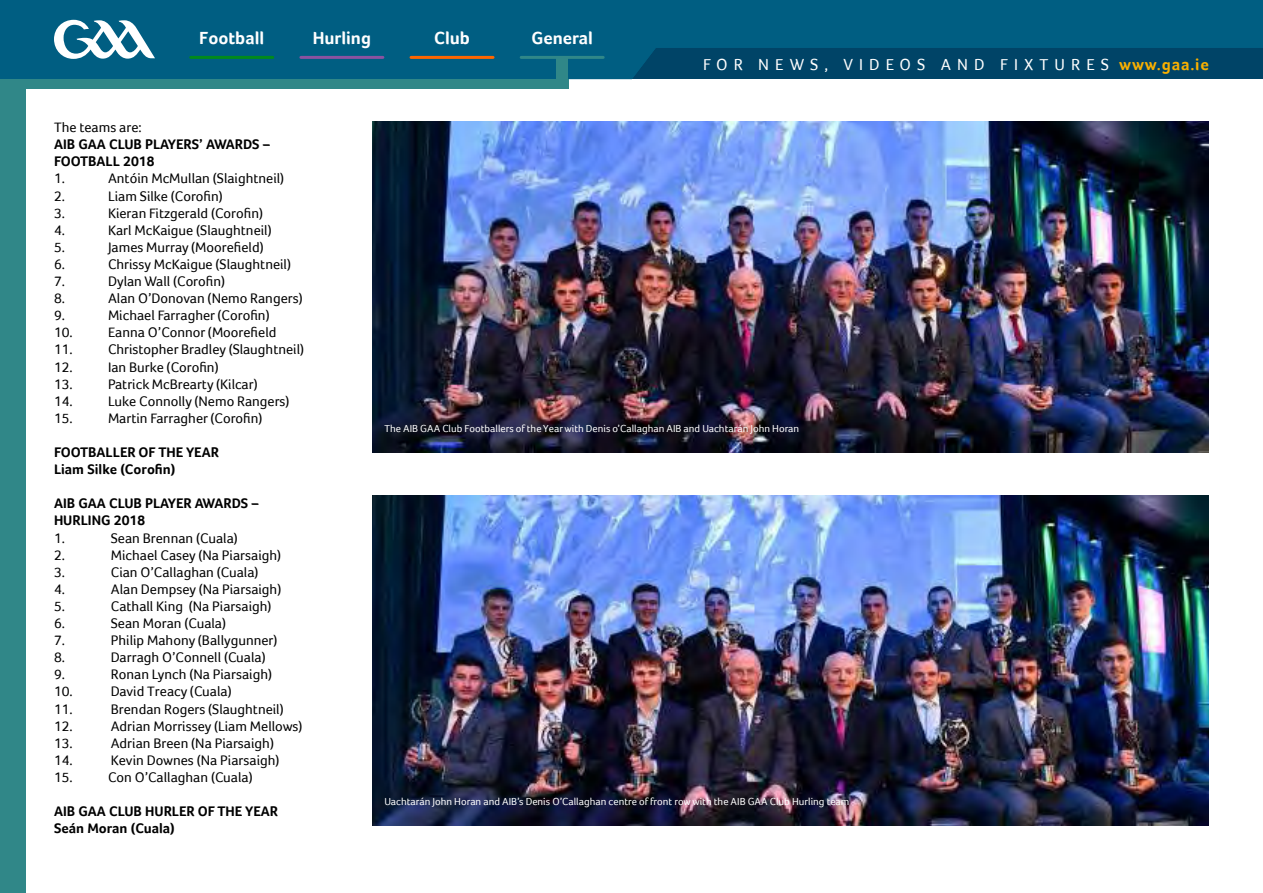
<style>
.page{position:relative;width:1263px;height:893px;background:#fff}
.page>*{position:absolute;margin:0;border:0;box-sizing:border-box;transform-origin:0 0}
.t1{font:700 18px "Foco";color:#fff}
.t2{font:16.5px "Foco";letter-spacing:.37em;color:#fff}
.t3{font:14.25px "Foco";color:#000}
.t4{font:700 14.25px/17.1px "Foco";color:#000}
.t5{font:10.5px "Foco";color:#fff}
.s1{font-weight:700;color:#f9b000}
</style>
<div class="page">
<svg style="left:0;top:0;width:1263px;height:79px;background:#00587c"></svg>
<hr style="left:191px;top:56px;width:82px;height:3px;background:#018a1c">
<hr style="left:301px;top:56px;width:82px;height:3px;background:#8a52a0">
<hr style="left:411px;top:56px;width:82px;height:3px;background:#f60">
<hr style="left:521px;top:56px;width:82px;height:3px;background:#308788">
<div style="left:556px;top:57px;width:12px;height:22px;background:#308788"></div>
<div style="left:0;top:79px;width:568px;height:10px;background:#308788"></div>
<div style="left:0;top:87px;width:26px;height:806px;background:#308788"></div>
<svg style="left:54px;top:20px;width:101px;height:39px"></svg>
<img style="left:372px;top:122px;width:837px;height:330px">
<img style="left:372px;top:495px;width:837px;height:330px">
<p class="t1" style="left:199px;top:31px;width:66px">Football</p>
<p class="t1" style="left:313px;top:31px;width:60px">Hurling</p>
<p class="t1" style="left:434px;top:31px;width:37px">Club</p>
<p class="t1" style="left:531px;top:31px;width:63px">General</p>
<p class="t2" style="left:703px;top:58px;width:507px">FOR NEWS, VIDEOS AND FIXTURES <span class="s1">www.gaa.ie</span></p>
<p class="t3" style="left:54px;top:122px;width:89px">The teams are:</p>
<p class="t4" style="left:54px;top:137px;width:218px">AIB GAA CLUB PLAYERS’ AWARDS –<br>FOOTBALL 2018</p>
<p class="t3" style="left:54px;top:170px;width:13px">1.</p>
<p class="t3" style="left:108px;top:170px;width:178px">Antóin McMullan (Slaightneil)</p>
<p class="t3" style="left:54px;top:187px;width:13px">2.</p>
<p class="t3" style="left:108px;top:187px;width:116px">Liam Silke (Corofin)</p>
<p class="t3" style="left:54px;top:205px;width:13px">3.</p>
<p class="t3" style="left:108px;top:205px;width:157px">Kieran Fitzgerald (Corofin)</p>
<p class="t3" style="left:54px;top:222px;width:13px">4.</p>
<p class="t3" style="left:108px;top:222px;width:165px">Karl McKaigue (Slaughtneil)</p>
<p class="t3" style="left:54px;top:239px;width:13px">5.</p>
<p class="t3" style="left:108px;top:239px;width:157px">James Murray (Moorefield)</p>
<p class="t3" style="left:54px;top:256px;width:13px">6.</p>
<p class="t3" style="left:108px;top:256px;width:185px">Chrissy McKaigue (Slaughtneil)</p>
<p class="t3" style="left:54px;top:273px;width:13px">7.</p>
<p class="t3" style="left:108px;top:273px;width:119px">Dylan Wall (Corofin)</p>
<p class="t3" style="left:54px;top:290px;width:13px">8.</p>
<p class="t3" style="left:108px;top:290px;width:196px">Alan O’Donovan (Nemo Rangers)</p>
<p class="t3" style="left:54px;top:307px;width:13px">9.</p>
<p class="t3" style="left:108px;top:307px;width:163px">Michael Farragher (Corofin)</p>
<p class="t3" style="left:54px;top:324px;width:20px">10.</p>
<p class="t3" style="left:108px;top:324px;width:170px">Eanna O’Connor (Moorefield</p>
<p class="t3" style="left:54px;top:341px;width:20px">11.</p>
<p class="t3" style="left:108px;top:341px;width:198px">Christopher Bradley (Slaughtneil)</p>
<p class="t3" style="left:54px;top:358px;width:20px">12.</p>
<p class="t3" style="left:108px;top:358px;width:112px">Ian Burke (Corofin)</p>
<p class="t3" style="left:54px;top:376px;width:20px">13.</p>
<p class="t3" style="left:108px;top:376px;width:151px">Patrick McBrearty (Kilcar)</p>
<p class="t3" style="left:54px;top:393px;width:20px">14.</p>
<p class="t3" style="left:108px;top:393px;width:183px">Luke Connolly (Nemo Rangers)</p>
<p class="t3" style="left:54px;top:410px;width:20px">15.</p>
<p class="t3" style="left:108px;top:410px;width:156px">Martin Farragher (Corofin)</p>
<p class="t4" style="left:54px;top:445px;width:166px">FOOTBALLER OF THE YEAR<br>Liam Silke (Corofin)</p>
<p class="t4" style="left:54px;top:496px;width:206px">AIB GAA CLUB PLAYER AWARDS –<br>HURLING 2018</p>
<p class="t3" style="left:54px;top:529px;width:13px">1.</p>
<p class="t3" style="left:111px;top:529px;width:129px">Sean Brennan (Cuala)</p>
<p class="t3" style="left:54px;top:547px;width:13px">2.</p>
<p class="t3" style="left:111px;top:547px;width:172px">Michael Casey (Na Piarsaigh)</p>
<p class="t3" style="left:54px;top:564px;width:13px">3.</p>
<p class="t3" style="left:111px;top:564px;width:149px">Cian O’Callaghan (Cuala)</p>
<p class="t3" style="left:54px;top:581px;width:13px">4.</p>
<p class="t3" style="left:111px;top:581px;width:172px">Alan Dempsey (Na Piarsaigh)</p>
<p class="t3" style="left:54px;top:598px;width:13px">5.</p>
<p class="t3" style="left:111px;top:598px;width:162px">Cathall King (Na Piarsaigh)</p>
<p class="t3" style="left:54px;top:615px;width:13px">6.</p>
<p class="t3" style="left:111px;top:615px;width:117px">Sean Moran (Cuala)</p>
<p class="t3" style="left:54px;top:632px;width:13px">7.</p>
<p class="t3" style="left:111px;top:632px;width:168px">Philip Mahony (Ballygunner)</p>
<p class="t3" style="left:54px;top:649px;width:13px">8.</p>
<p class="t3" style="left:111px;top:649px;width:156px">Darragh O’Connell (Cuala)</p>
<p class="t3" style="left:54px;top:666px;width:13px">9.</p>
<p class="t3" style="left:111px;top:666px;width:163px">Ronan Lynch (Na Piarsaigh)</p>
<p class="t3" style="left:54px;top:683px;width:20px">10.</p>
<p class="t3" style="left:111px;top:683px;width:122px">David Treacy (Cuala)</p>
<p class="t3" style="left:54px;top:700px;width:20px">11.</p>
<p class="t3" style="left:111px;top:700px;width:174px">Brendan Rogers (Slaughtneil)</p>
<p class="t3" style="left:54px;top:718px;width:20px">12.</p>
<p class="t3" style="left:111px;top:718px;width:193px">Adrian Morrissey (Liam Mellows)</p>
<p class="t3" style="left:54px;top:735px;width:20px">13.</p>
<p class="t3" style="left:111px;top:735px;width:165px">Adrian Breen (Na Piarsaigh)</p>
<p class="t3" style="left:54px;top:752px;width:20px">14.</p>
<p class="t3" style="left:111px;top:752px;width:170px">Kevin Downes (Na Piarsaigh)</p>
<p class="t3" style="left:54px;top:769px;width:20px">15.</p>
<p class="t3" style="left:108px;top:769px;width:146px">Con O’Callaghan (Cuala)</p>
<p class="t4" style="left:54px;top:804px;width:226px">AIB GAA CLUB HURLER OF THE YEAR<br>Seán Moran (Cuala)</p>
<p class="t5" style="left:384px;top:425px;width:416px">The AIB GAA Club Footballers of the Year with Denis o’Callaghan AIB and Uachtarán John Horan</p>
<p class="t5" style="left:384px;top:798px;width:467px">Uachtarán John Horan and AIB’s Denis O’Callaghan centre of front row with the AIB GAA Club Hurling team</p>
</div>
